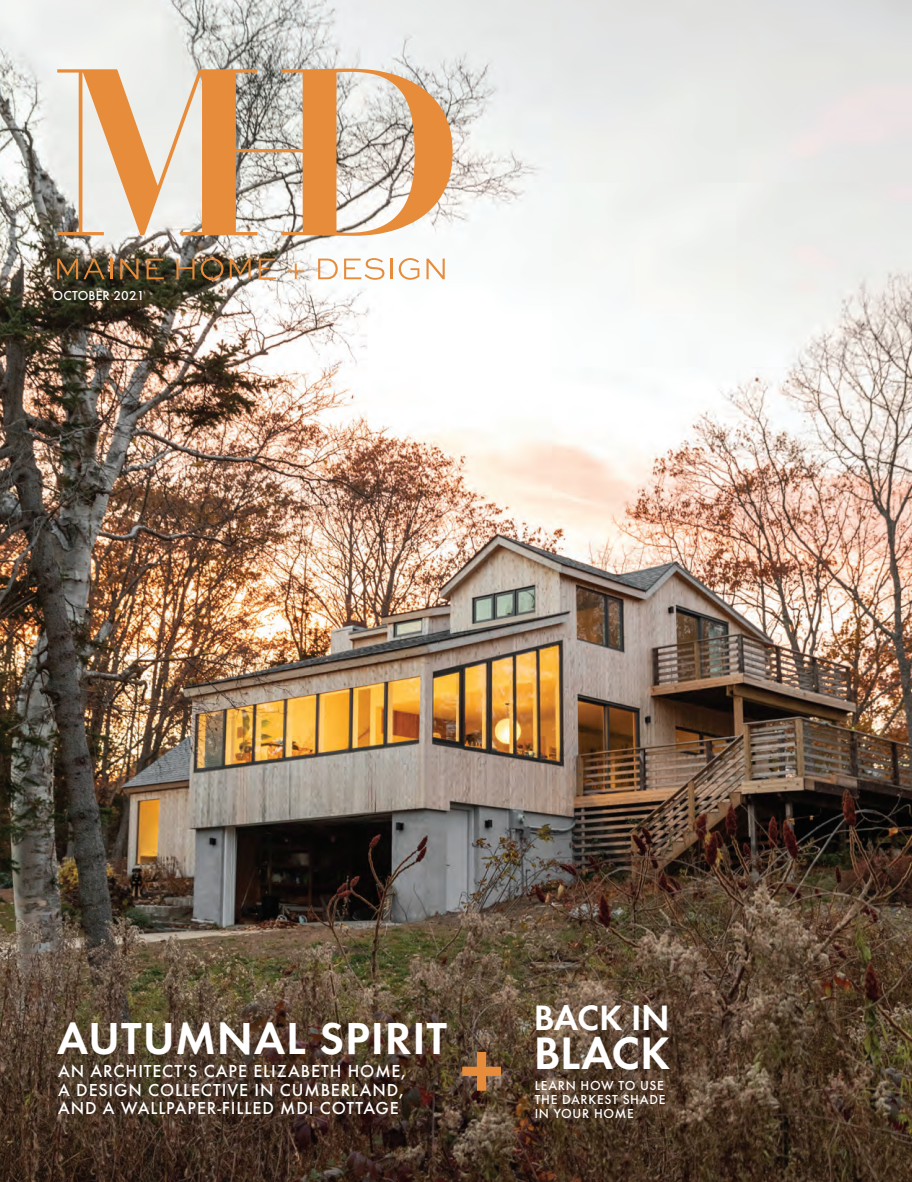
<style>
.page{position:relative;width:912px;height:1182px;background:#fff}
.page>*{position:absolute;margin:0;border:0;box-sizing:border-box;transform-origin:0 0}
.t1{font:700 81.9px "Futura";color:#e78c3b}
.t2{font:47.25px "Futura Dem";letter-spacing:-.005em;color:#fff}
.t3{font:46.35px "Futura Dem";letter-spacing:.02em;color:#fff}
.t4{font:36.6px "Futura Dem";letter-spacing:-.015em;color:#fff}
.t5{font:500 18px/18.6px "Futura";letter-spacing:.05em;color:#fff;text-align:justify}
.t6{font:500 13.5px/14px "Futura";letter-spacing:.05em;color:#fff;text-align:justify}
.t7{font:500 13.5px "Futura";letter-spacing:.01em;color:#fff}
</style>
<div class="page">
<img style="left:0;top:0;width:911px;height:1181px">
<svg style="left:57px;top:258px;width:48px;height:21px"></svg>
<hr style="left:110px;top:258px;width:2px;height:21px;background:#e78c3b">
<svg style="left:120px;top:258px;width:18px;height:21px"></svg>
<svg style="left:146px;top:258px;width:18px;height:21px"></svg>
<svg style="left:176px;top:258px;width:18px;height:21px"></svg>
<svg style="left:201px;top:258px;width:22px;height:22px"></svg>
<svg style="left:230px;top:258px;width:20px;height:21px"></svg>
<svg style="left:259px;top:258px;width:17px;height:21px"></svg>
<svg style="left:287px;top:263px;width:17px;height:16px"></svg>
<svg style="left:318px;top:258px;width:19px;height:21px"></svg>
<svg style="left:344px;top:258px;width:40px;height:22px"></svg>
<hr style="left:390px;top:258px;width:2px;height:21px;background:#e78c3b">
<svg style="left:398px;top:258px;width:21px;height:22px"></svg>
<svg style="left:426px;top:258px;width:18px;height:21px"></svg>
<svg style="left:57px;top:69px;width:395px;height:167px;background:#dcbc9d"></svg>
<p class="t7" style="left:53px;top:288px;width:93px">OCTOBER 2021</p>
<h3 class="t3" style="left:57px;top:1010px;width:391px">AUTUMNAL SPIRIT</h3>
<p class="t5" style="left:58px;top:1061px;width:349px">AN ARCHITECT'S CAPE ELIZABETH HOME, A DESIGN COLLECTIVE IN CUMBERLAND, AND A WALLPAPER-FILLED MDI COTTAGE</p>
<h1 class="t1" style="left:457px;top:1020px;width:51px">+</h1>
<h3 class="t4" style="left:533px;top:995px;width:137px">BACK IN</h3>
<h2 class="t2" style="left:533px;top:1024px;width:138px">BLACK</h2>
<p class="t6" style="left:534px;top:1077px;width:132px">LEARN HOW TO USE THE DARKEST SHADE IN YOUR HOME</p>
</div>
